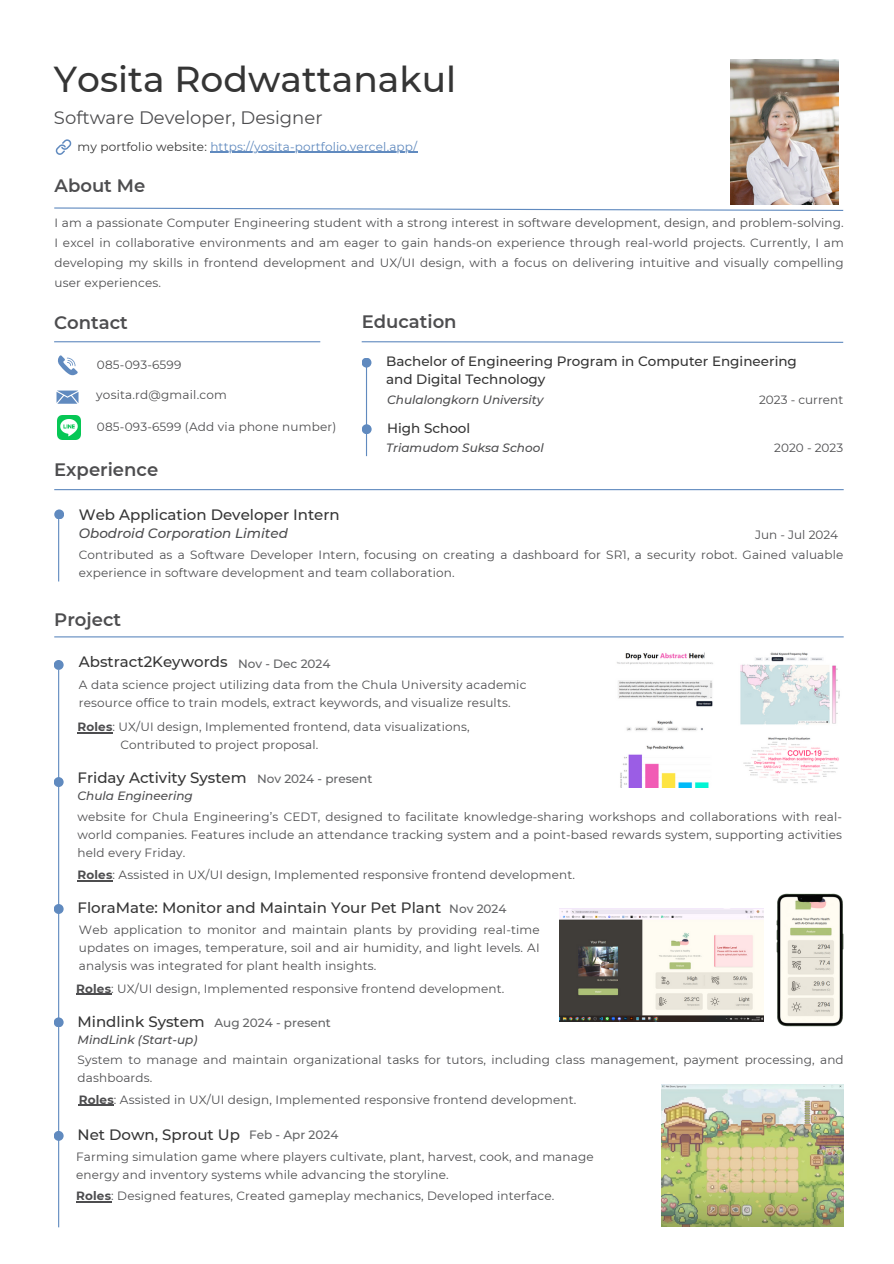
<style>
.page{position:relative;width:894px;height:1264px;background:#fff}
.page>*{position:absolute;margin:0;border:0;box-sizing:border-box;transform-origin:0 0}
.t1{font:500 36px "Montserrat";color:#353535}
.t2{font:600 18px "Montserrat";color:#4d4d4f}
.t3{font:18px "Montserrat";color:#4d4d4f}
.t4{font:500 15px "Montserrat";color:#353535}
.t5{font:500 13.5px "Montserrat";color:#353535}
.t6{font:italic 500 13.5px "Montserrat";color:#4d4d4f}
.t7{font:12px/18px "Montserrat";letter-spacing:.015em;color:#4d4d4f}
.t8{font:italic 500 12px "Montserrat";color:#4d4d4f}
.t9{font:500 12px "Montserrat";color:#636466}
.t10{font:12px "Montserrat";letter-spacing:.015em;color:#608abf}
.s1{color:#353535}
.s2{font-weight:700}
</style>
<div class="page">
<hr style="left:366px;top:361px;width:1px;height:95px;background:#608abf">
<div style="left:361px;top:357px;width:10px;height:10px;background:#608abf;border-radius:50%"></div>
<div style="left:361px;top:424px;width:10px;height:10px;background:#608abf;border-radius:50%"></div>
<svg style="left:54px;top:207px;width:790px;height:4px"></svg>
<svg style="left:361px;top:341px;width:483px;height:2px"></svg>
<hr style="left:58px;top:512px;width:1px;height:69px;background:#608abf">
<div style="left:54px;top:509px;width:10px;height:10px;background:#608abf;border-radius:50%"></div>
<hr style="left:54px;top:489px;width:789px;height:1px;background:#608abf">
<img style="left:730px;top:60px;width:108px;height:144px">
<hr style="left:54px;top:341px;width:266px;height:1px;background:#608abf">
<svg style="left:56px;top:390px;width:22px;height:14px"></svg>
<svg style="left:58px;top:355px;width:19px;height:20px"></svg>
<hr style="left:58px;top:670px;width:1px;height:557px;background:#608abf">
<div style="left:54px;top:660px;width:10px;height:10px;background:#608abf;border-radius:50%"></div>
<hr style="left:54px;top:636px;width:789px;height:1px;background:#608abf">
<div style="left:54px;top:777px;width:10px;height:10px;background:#608abf;border-radius:50%"></div>
<div style="left:54px;top:904px;width:10px;height:10px;background:#608abf;border-radius:50%"></div>
<div style="left:54px;top:1017px;width:10px;height:10px;background:#608abf;border-radius:50%"></div>
<div style="left:54px;top:1130px;width:10px;height:10px;background:#608abf;border-radius:50%"></div>
<img style="left:617px;top:652px;width:96px;height:135px">
<img style="left:740px;top:652px;width:100px;height:131px">
<img style="left:776px;top:893px;width:66px;height:133px">
<img style="left:559px;top:908px;width:204px;height:113px">
<img style="left:661px;top:1084px;width:182px;height:142px">
<svg style="left:55px;top:139px;width:17px;height:16px"></svg>
<img style="left:57px;top:416px;width:24px;height:23px">
<hr style="left:210px;top:152px;width:207px;height:1px;background:#608abf">
<hr style="left:76px;top:993px;width:35px;height:1px;background:#4d4d4f">
<hr style="left:77px;top:732px;width:35px;height:1px;background:#4d4d4f">
<hr style="left:77px;top:880px;width:35px;height:1px;background:#4d4d4f">
<hr style="left:79px;top:1104px;width:35px;height:1px;background:#4d4d4f">
<hr style="left:76px;top:1201px;width:35px;height:1px;background:#4d4d4f">
<h3 class="t1" style="left:54px;top:57px;width:403px">Yosita Rodwattanakul</h3>
<p class="t3" style="left:54px;top:107px;width:270px">Software Developer, Designer</p>
<p class="t10" style="left:77px;top:139px;width:341px"><span class="s1">my portfolio website:</span> https://yosita-portfolio.vercel.app/</p>
<p class="t2" style="left:54px;top:175px;width:92px">About Me</p>
<p class="t7" style="left:54px;top:213px;width:790px;line-height:20px;text-align:justify">I am a passionate Computer Engineering student with a strong interest in software development, design, and problem-solving.<br>I excel in collaborative environments and am eager to gain hands-on experience through real-world projects. Currently, I am developing my skills in frontend development and UX/UI design, with a focus on delivering intuitive and visually compelling user experiences.</p>
<p class="t2" style="left:54px;top:311px;width:75px">Contact</p>
<p class="t2" style="left:361px;top:310px;width:96px">Education</p>
<h2 class="t7" style="left:97px;top:355px;width:86px">085-093-6599</h2>
<p class="t7" style="left:96px;top:386px;width:132px">yosita.rd@gmail.com</p>
<p class="t7" style="left:97px;top:417px;width:241px">085-093-6599 (Add via phone number)</p>
<p class="t2" style="left:54px;top:459px;width:105px">Experience</p>
<h4 class="t4" style="left:79px;top:505px;width:262px">Web Application Developer Intern</h4>
<p class="t6" style="left:79px;top:525px;width:211px">Obodroid Corporation Limited</p>
<p class="t5" style="left:386px;top:353px;width:412px">Bachelor of Engineering Program in Computer Engineering</p>
<p class="t5" style="left:386px;top:371px;width:161px">and Digital Technology</p>
<p class="t8" style="left:387px;top:392px;width:158px">Chulalongkorn University</p>
<p class="t7" style="left:758px;top:390px;width:86px">2023 - current</p>
<p class="t5" style="left:387px;top:419px;width:85px">High School</p>
<p class="t8" style="left:386px;top:440px;width:159px">Triamudom Suksa School</p>
<p class="t7" style="left:774px;top:439px;width:70px">2020 - 2023</p>
<p class="t7" style="left:754px;top:525px;width:85px">Jun - Jul 2024</p>
<p class="t7" style="left:79px;top:546px;width:766px">Contributed as a Software Developer Intern, focusing on creating a dashboard for SR1, a security robot. Gained valuable experience in software development and team collaboration.</p>
<h2 class="t2" style="left:54px;top:608px;width:68px">Project</h2>
<p class="t4" style="left:79px;top:653px;width:150px">Abstract2Keywords</p>
<p class="t9" style="left:238px;top:656px;width:94px">Nov - Dec 2024</p>
<h2 class="t7" style="left:79px;top:675px;width:449px">A data science project utilizing data from the Chula University academic resource office to train models, extract keywords, and visualize results.</h2>
<p class="t7" style="left:77px;top:717px;width:393px"><span class="s2">Roles</span>: UX/UI design, Implemented frontend, data visualizations,</p>
<p class="t7" style="left:120px;top:735px;width:199px">Contributed to project proposal.</p>
<p class="t4" style="left:77px;top:768px;width:171px">Friday Activity System</p>
<p class="t8" style="left:77px;top:788px;width:117px">Chula Engineering</p>
<p class="t9" style="left:257px;top:771px;width:117px">Nov 2024 - present</p>
<p class="t7" style="left:77px;top:807px;width:766px;text-align:justify">website for Chula Engineering’s CEDT, designed to facilitate knowledge-sharing workshops and collaborations with real&shy;world companies. Features include an attendance tracking system and a point-based rewards system, supporting activities held every Friday.</p>
<p class="t7" style="left:77px;top:865px;width:499px"><span class="s2">Roles</span>: Assisted in UX/UI design, Implemented responsive frontend development.</p>
<p class="t4" style="left:77px;top:898px;width:365px">FloraMate: Monitor and Maintain Your Pet Plant</p>
<p class="t9" style="left:449px;top:900px;width:59px">Nov 2024</p>
<p class="t7" style="left:79px;top:921px;width:462px;text-align:justify">Web application to monitor and maintain plants by providing real-time updates on images, temperature, soil and air humidity, and light levels. AI analysis was integrated for plant health insights.</p>
<p class="t7" style="left:76px;top:979px;width:429px"><span class="s2">Roles</span>: UX/UI design, Implemented responsive frontend development.</p>
<h2 class="t4" style="left:77px;top:1012px;width:129px">Mindlink System</h2>
<p class="t8" style="left:77px;top:1032px;width:121px">MindLink (Start-up)</p>
<p class="t9" style="left:214px;top:1015px;width:118px">Aug 2024 - present</p>
<p class="t7" style="left:77px;top:1051px;width:767px">System to manage and maintain organizational tasks for tutors, including class management, payment processing, and dashboards.</p>
<p class="t7" style="left:79px;top:1090px;width:499px"><span class="s2">Roles</span>: Assisted in UX/UI design, Implemented responsive frontend development.</p>
<p class="t4" style="left:77px;top:1125px;width:164px">Net Down, Sprout Up</p>
<p class="t9" style="left:249px;top:1127px;width:91px">Feb - Apr 2024</p>
<p class="t7" style="left:76px;top:1147px;width:519px">Farming simulation game where players cultivate, plant, harvest, cook, and manage energy and inventory systems while advancing the storyline.</p>
<p class="t7" style="left:76px;top:1186px;width:479px"><span class="s2">Roles</span>: Designed features, Created gameplay mechanics, Developed interface.</p>
</div>
